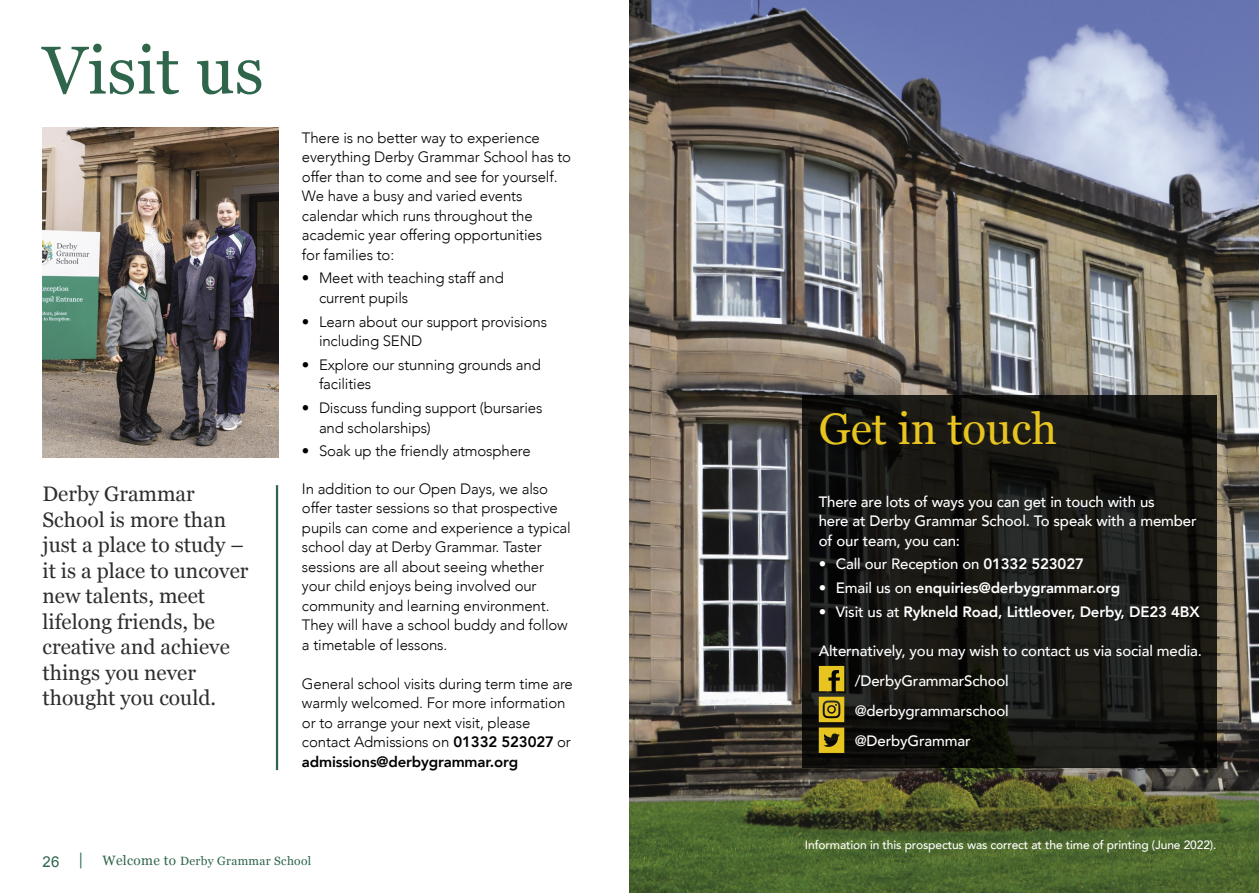
<style>
.page{position:relative;width:1259px;height:893px;background:#fff}
.page>*{position:absolute;margin:0;border:0;box-sizing:border-box;transform-origin:0 0}
.t1{font:67.5px "Georgia";color:#2e654b}
.t2{font:44.1px "Georgia";color:#e7c420}
.t3{font:21px/25.5px "Georgia";color:#2d2f2c}
.t4{font:300 15px/19.5px "Avenir";letter-spacing:-.01em;color:#000}
.t5{font:500 15px/30.2px "Avenir";letter-spacing:-.01em;color:#fff}
.t6{font:800 15px "Avenir";letter-spacing:-.01em;color:#fff}
.t7{font:15px "Arial";color:#2e654b}
.t8{font:500 12px "Avenir";letter-spacing:-.01em;color:#fff}
.t9{font:12px "Georgia";letter-spacing:.025em;color:#2e654b}
.s1{font-weight:800}
.s2{font-family:"Georgia";font-size:16.5px}
.s3{font-size:13.5px}
.s4{font-weight:500}
</style>
<div class="page">
<hr style="left:276px;top:485px;width:2px;height:285px;background:#2e654b">
<img style="left:43px;top:128px;width:235px;height:329px">
<img style="left:629px;top:0;width:630px;height:893px">
<svg style="left:801px;top:395px;width:415px;height:373px;background:#171713"></svg>
<svg style="left:819px;top:666px;width:25px;height:25px"></svg>
<svg style="left:819px;top:697px;width:25px;height:56px"></svg>
<h1 class="t1" style="left:43px;top:21px;width:223px">Visit us</h1>
<h3 class="t3" style="left:43px;top:480px;width:207px">Derby Grammar<br>School is more than just a place to study – it is a place to uncover new talents, meet lifelong friends, be creative and achieve things you never thought you could.</h3>
<p class="t4" style="left:302px;top:128px;width:271px">There is no better way to experience everything Derby Grammar School has to offer than to come and see for yourself.<br>We have a busy and varied events calendar which runs throughout the academic year offering opportunities<br>for families to:</p>
<p class="t4" style="left:319px;top:268px;width:186px;text-indent:-17px">• Meet with teaching staff and current pupils</p>
<p class="t4" style="left:319px;top:312px;width:229px;text-indent:-17px">• Learn about our support provisions including SEND</p>
<p class="t4" style="left:319px;top:355px;width:223px;text-indent:-17px">• Explore our stunning grounds and facilities</p>
<p class="t4" style="left:319px;top:398px;width:225px;text-indent:-17px">• Discuss funding support (bursaries and scholarships)</p>
<p class="t4" style="left:302px;top:441px;width:230px">• Soak up the friendly atmosphere</p>
<p class="t4" style="left:302px;top:479px;width:270px">In addition to our Open Days, we also offer taster sessions so that prospective pupils can come and experience a typical school day at Derby Grammar. Taster sessions are all about seeing whether your child enjoys being involved our community and learning environment.<br>They will have a school buddy and follow a timetable of lessons.</p>
<p class="t4" style="left:302px;top:674px;width:272px">General school visits during term time are warmly welcomed. For more information or to arrange your next visit, please contact Admissions on <span class="s1">01332 523027</span> or <span class="s1">admissions@derbygrammar.org</span></p>
<p class="t7" style="left:43px;top:852px;width:43px">26 <span class="s2">|</span></p>
<p class="t9" style="left:102px;top:852px;width:210px"><span class="s3">Welcome to</span> Derby Grammar School</p>
<h2 class="t2" style="left:819px;top:397px;width:240px">Get in touch</h2>
<p class="t5" style="left:819px;top:491px;width:379px;line-height:19.5px">There are lots of ways you can get in touch with us<br>here at Derby Grammar School. To speak with a member of our team, you can:</p>
<p class="t5" style="left:819px;top:548px;width:267px">• Call our Reception on <span class="s1">01332 523027</span></p>
<p class="t6" style="left:819px;top:576px;width:303px"><span class="s4">• Email us on</span> enquiries@derbygrammar.org</p>
<p class="t6" style="left:819px;top:600px;width:382px"><span class="s4">• Visit us at</span> Rykneld Road, Littleover, Derby, DE23 4BX</p>
<p class="t5" style="left:855px;top:635px;width:349px;text-indent:-36px">Alternatively, you may wish to contact us via social media. /DerbyGrammarSchool<br>@derbygrammarschool<br>@DerbyGrammar</p>
<p class="t8" style="left:805px;top:835px;width:413px">Information in this prospectus was correct at the time of printing (June 2022).</p>
</div>
